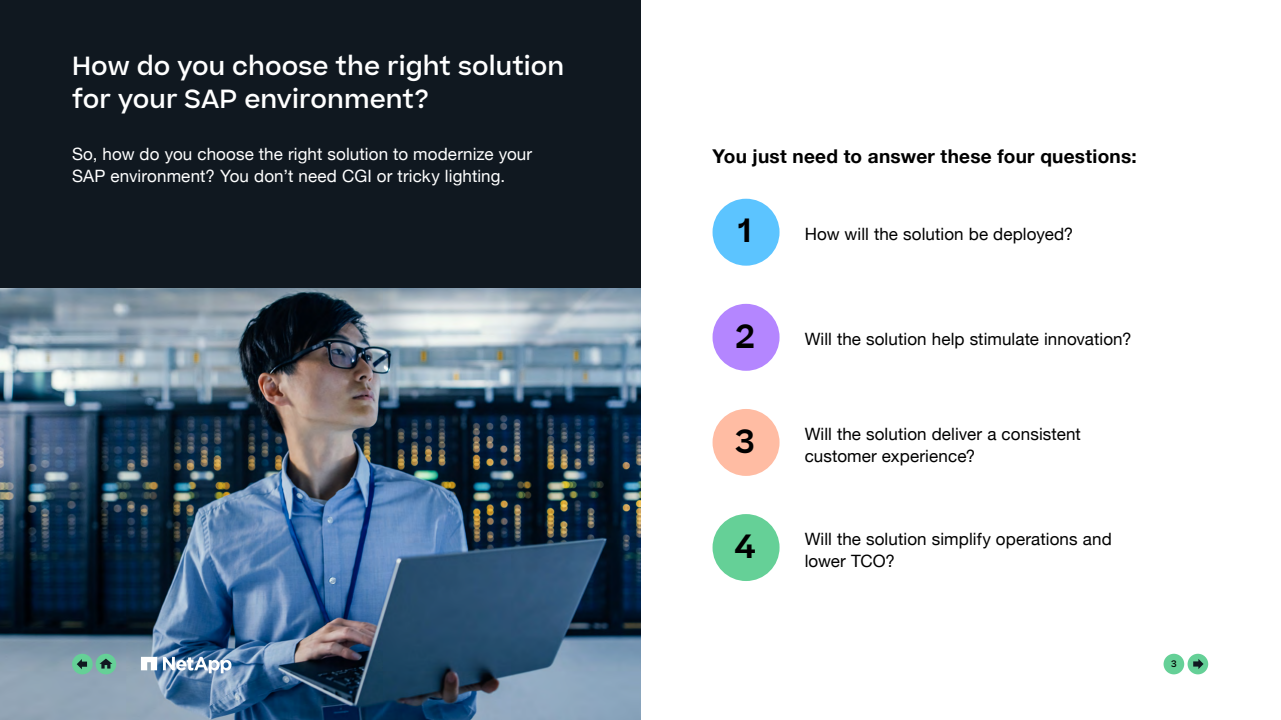
<style>
.page{position:relative;width:1281px;height:720px;background:#fff}
.page>*{position:absolute;margin:0;border:0;box-sizing:border-box;transform-origin:0 0}
.t1{font:600 32px "Beatrice";color:#000}
.t2{font:500 25px/33px "Beatrice";letter-spacing:.005em;color:#fff}
.t3{font:700 19px "Helvetica Neue";letter-spacing:.015em;color:#000}
.t4{font:17px/22px "Helvetica Neue";letter-spacing:.005em;color:#000}
.t5{font:17px/22px "Helvetica Neue";letter-spacing:.005em;color:#fff}
.t6{font:500 9px "Beatrice";color:#000}
</style>
<div class="page">
<div style="left:0;top:0;width:640px;height:288px;background:#101820"></div>
<img style="left:0;top:288px;width:640px;height:432px">
<div style="left:712px;top:199px;width:67px;height:67px;background:#5cc4ff;border-radius:50%"></div>
<div style="left:712px;top:304px;width:67px;height:67px;background:#b486ff;border-radius:50%"></div>
<div style="left:712px;top:409px;width:67px;height:67px;background:#ffbca3;border-radius:50%"></div>
<div style="left:712px;top:514px;width:67px;height:67px;background:#65d097;border-radius:50%"></div>
<div style="left:96px;top:654px;width:20px;height:20px;background:#65d097;border-radius:50%"></div>
<svg style="left:99px;top:659px;width:13px;height:10px"></svg>
<div style="left:72px;top:654px;width:21px;height:20px;background:#65d097;border-radius:50%"></div>
<svg style="left:77px;top:659px;width:10px;height:10px"></svg>
<div style="left:1187px;top:654px;width:20px;height:20px;background:#65d097;border-radius:50%"></div>
<svg style="left:1193px;top:659px;width:10px;height:10px"></svg>
<svg style="left:163px;top:657px;width:68px;height:16px"></svg>
<svg style="left:141px;top:657px;width:16px;height:13px"></svg>
<div style="left:1163px;top:654px;width:20px;height:20px;background:#65d097;border-radius:50%"></div>
<h2 class="t2" style="left:72px;top:49px;width:493px">How do you choose the right solution for your SAP environment?</h2>
<p class="t5" style="left:72px;top:144px;width:461px">So, how do you choose the right solution to modernize your<br>SAP environment? You don’t need CGI or tricky lighting.</p>
<p class="t3" style="left:712px;top:141px;width:425px">You just need to answer these four questions:</p>
<h1 class="t1" style="left:738px;top:209px;width:15px">1</h1>
<p class="t4" style="left:804px;top:224px;width:270px">How will the solution be deployed?</p>
<h1 class="t1" style="left:735px;top:314px;width:21px">2</h1>
<p class="t4" style="left:804px;top:329px;width:328px">Will the solution help stimulate innovation?</p>
<h1 class="t1" style="left:735px;top:420px;width:21px">3</h1>
<p class="t4" style="left:804px;top:423px;width:278px">Will the solution deliver a consistent customer experience?</p>
<h1 class="t1" style="left:734px;top:525px;width:22px">4</h1>
<p class="t4" style="left:804px;top:529px;width:308px">Will the solution simplify operations and lower TCO?</p>
<p class="t6" style="left:1170px;top:658px;width:7px">3</p>
</div>
